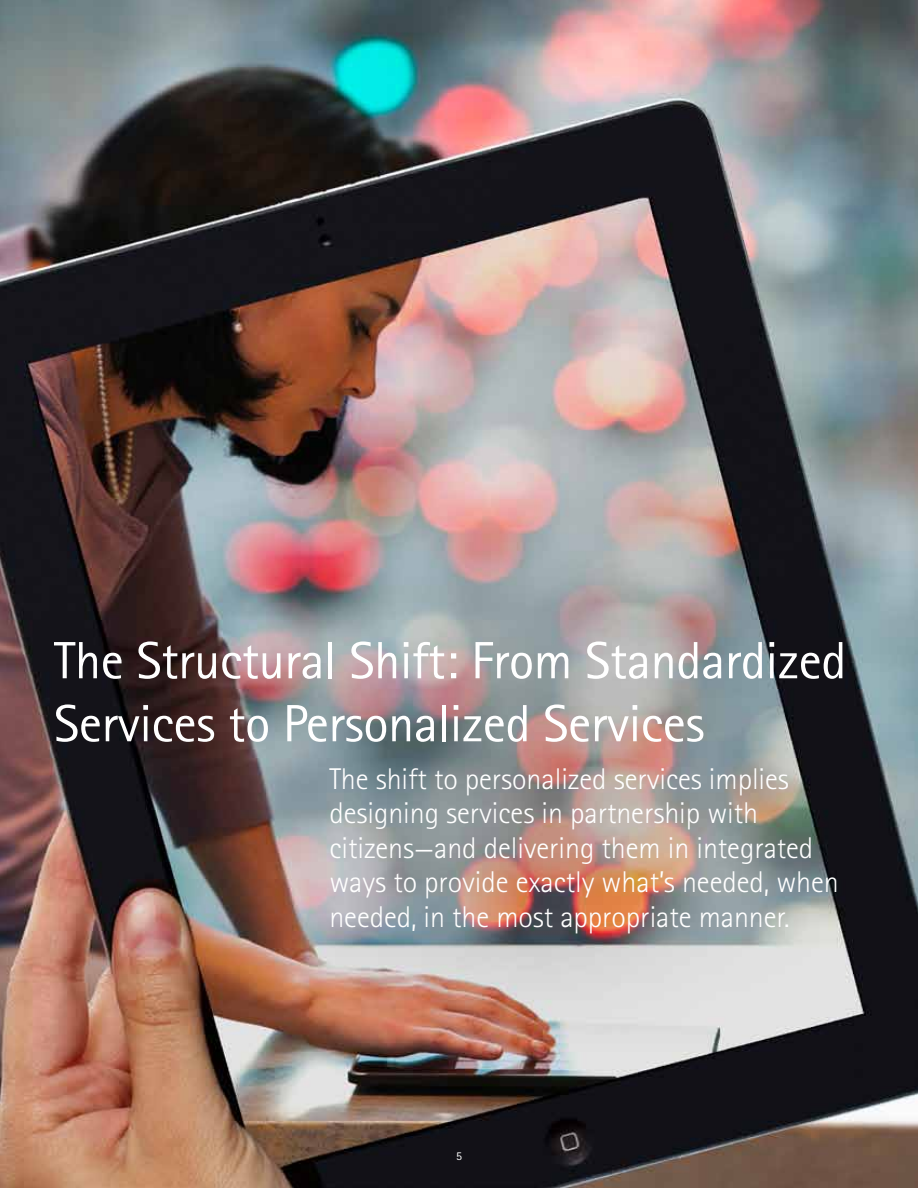
<style>
.page{position:relative;width:918px;height:1188px;background:#fff}
.page>*{position:absolute;margin:0;border:0;box-sizing:border-box;transform-origin:0 0}
.t1{font:52.5px/63px "Agfa Rotis Sans Serif";letter-spacing:-.01em;color:#fff}
.t2{font:300 30px/34.5px "Agfa Rotis Sans Serif";letter-spacing:-.005em;color:#fff}
.t3{font:12px "Agfa Rotis Sans Serif";color:#fff}
</style>
<div class="page">
<img style="left:0;top:0;width:918px;height:1188px">
<h1 class="t1" style="left:54px;top:629px;width:794px">The Structural Shift: From Standardized<br>Services to Personalized Services</h1>
<p class="t2" style="left:329px;top:761px;width:511px">The shift to personalized services implies designing services in partnership with citizens—and delivering them in integrated ways to provide exactly what’s needed, when needed, in the most appropriate manner.</p>
<p class="t3" style="left:456px;top:1149px;width:7px">5</p>
</div>
